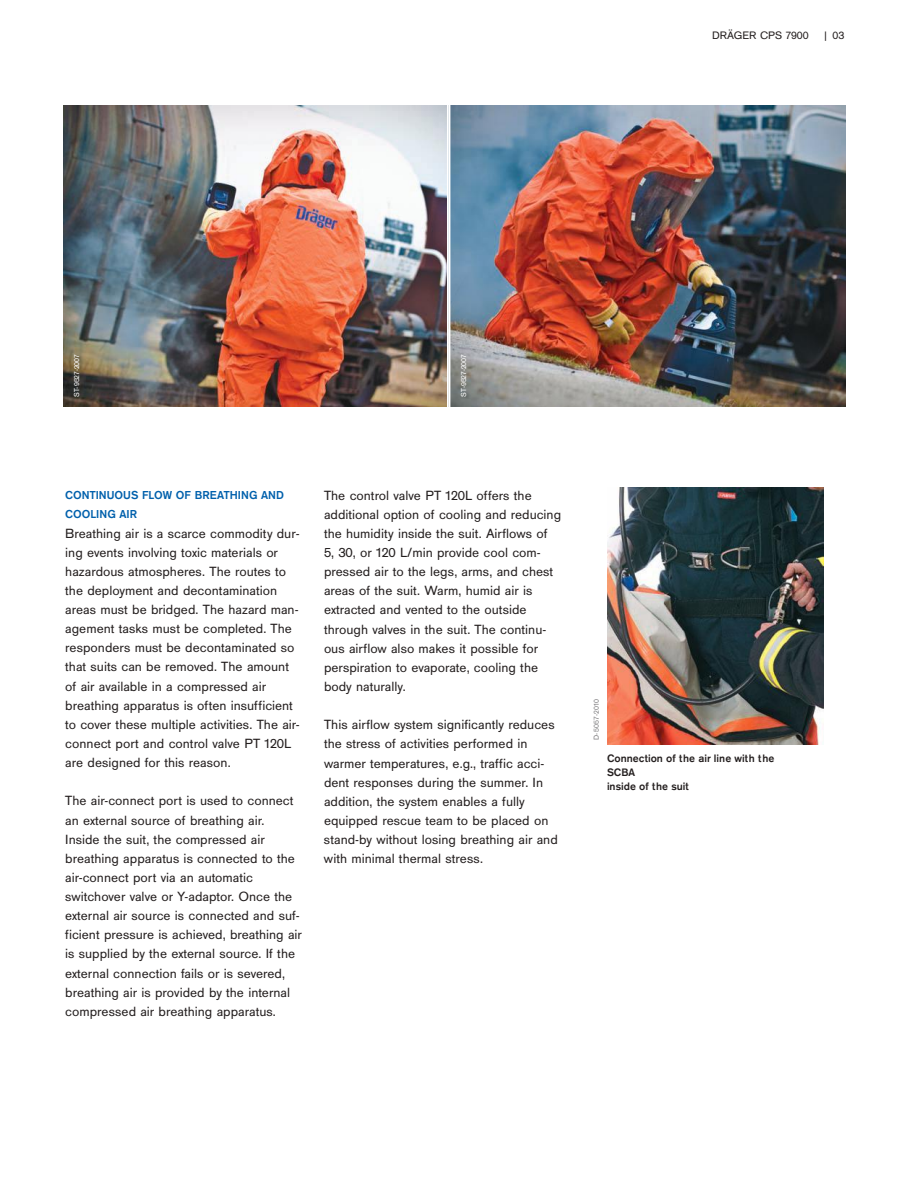
<style>
.page{position:relative;width:918px;height:1188px;background:#fff}
.page>*{position:absolute;margin:0;border:0;box-sizing:border-box;transform-origin:0 0}
.t1{font:13.8px/19.2px "Draeger San";color:#241f1f}
.t2{font:700 12px/19.2px "Draeger San";color:#0060ac}
.t3{font:700 11.25px/14.2px "Draeger San";color:#241f1f}
.t4{font:11.25px "Draeger San";color:#241f1f}
.t5{font:7.5px "Draeger San";color:#fff}
.t6{font:7.5px "Draeger San";letter-spacing:.025em;color:#7d7c7e}
</style>
<div class="page">
<img style="left:64px;top:106px;width:383px;height:301px">
<img style="left:607px;top:488px;width:217px;height:256px">
<img style="left:450px;top:106px;width:396px;height:301px">
<p class="t4" style="left:712px;top:28px;width:134px">DRÄGER CPS 7900 | 03</p>
<p class="t5" style="left:72px;top:397px;width:44px;rotate:-90deg">ST-9527-2007</p>
<p class="t5" style="left:459px;top:397px;width:44px;rotate:-90deg">ST-9527-2007</p>
<p class="t2" style="left:65px;top:486px;width:220px">CONTINUOUS FLOW OF BREATHING AND<br>COOLING AIR</p>
<p class="t1" style="left:65px;top:523px;width:236px">Breathing air is a scarce commodity dur&shy;ing events involving toxic materials or hazardous atmospheres. The routes to the deployment and decontamination areas must be bridged. The hazard man&shy;agement tasks must be completed. The responders must be decontaminated so that suits can be removed. The amount of air available in a compressed air breathing apparatus is often insufficient to cover these multiple activities. The air&shy;connect port and control valve PT 120L are designed for this reason.</p>
<p class="t1" style="left:65px;top:791px;width:238px">The air-connect port is used to connect an external source of breathing air.<br>Inside the suit, the compressed air breathing apparatus is connected to the air-connect port via an automatic switchover valve or Y-adaptor. Once the external air source is connected and suf&shy;ficient pressure is achieved, breathing air is supplied by the external source. If the external connection fails or is severed, breathing air is provided by the internal compressed air breathing apparatus.</p>
<p class="t1" style="left:324px;top:485px;width:239px">The control valve PT 120L offers the additional option of cooling and reducing the humidity inside the suit. Airflows of<br>5, 30, or 120 L/min provide cool com&shy;pressed air to the legs, arms, and chest areas of the suit. Warm, humid air is extracted and vented to the outside through valves in the suit. The continu&shy;ous airflow also makes it possible for perspiration to evaporate, cooling the body naturally.</p>
<p class="t1" style="left:324px;top:715px;width:235px">This airflow system significantly reduces the stress of activities performed in warmer temperatures, e.g., traffic acci&shy;dent responses during the summer. In addition, the system enables a fully equipped rescue team to be placed on stand-by without losing breathing air and with minimal thermal stress.</p>
<p class="t6" style="left:592px;top:740px;width:43px;rotate:-90deg">D-5057-2010</p>
<p class="t3" style="left:607px;top:751px;width:169px">Connection of the air line with the<br>SCBA<br>inside of the suit</p>
</div>
